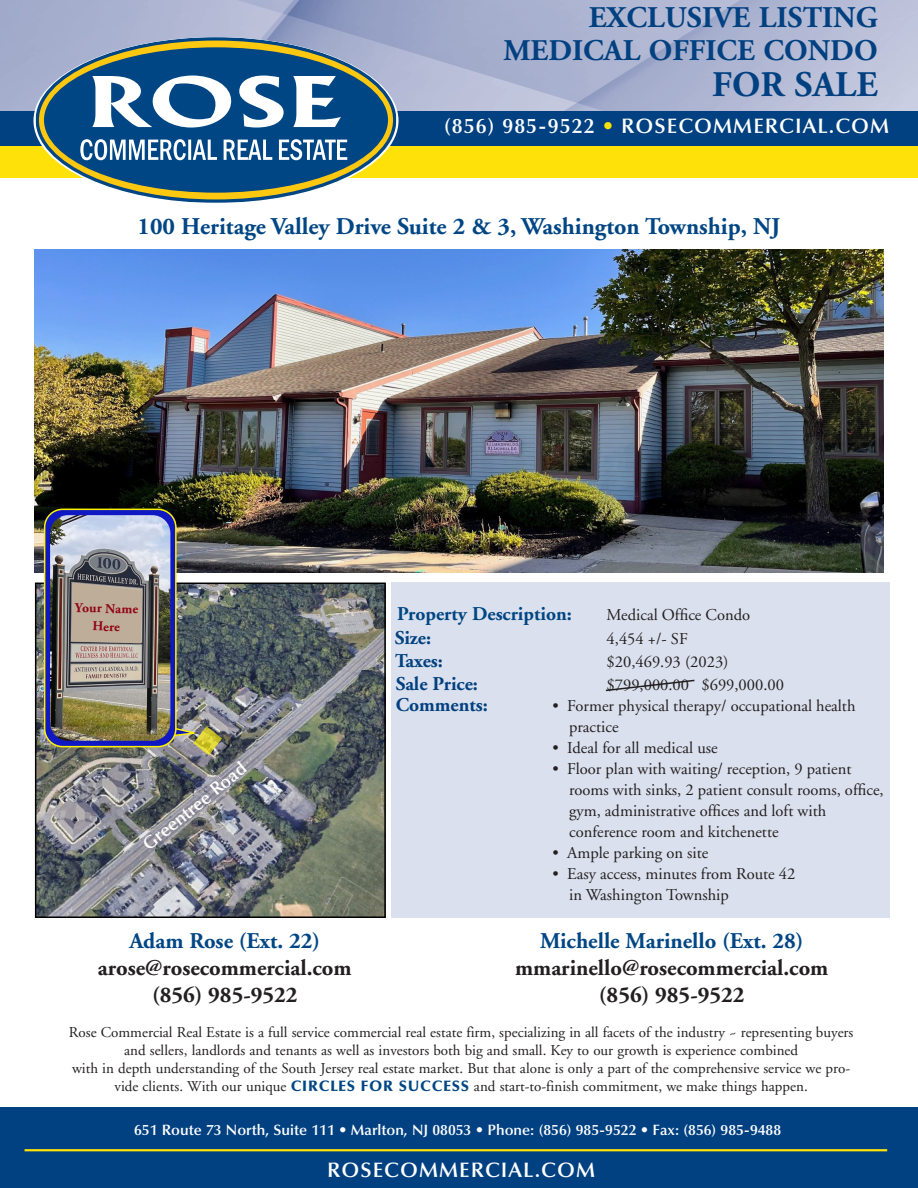
<style>
.page{position:relative;width:918px;height:1188px;background:#fff}
.page>*{position:absolute;margin:0;border:0;box-sizing:border-box;transform-origin:0 0}
.t1{font:700 36px "Adobe Garamond";color:#014181}
.t2{font:700 30px "Adobe Garamond";color:#014181}
.t3{font:700 24px "Adobe Garamond";color:#004684}
.t4{font:700 22.5px "Adobe Garamond";color:#231f20}
.t5{font:700 22.5px "Adobe Garamond";color:#004684}
.t6{font:600 21px "Optima";letter-spacing:.05em;color:#fff}
.t7{font:700 19.5px "Adobe Garamond";color:#014181}
.t8{font:700 19.5px "Adobe Garamond";color:#004684}
.t9{font:600 18px "Optima";color:#fff}
.t10{font:16.5px/21px "Adobe Garamond";color:#231f20}
.t11{font:15px/18px "Adobe Garamond";color:#231f20;text-align:center}
.t12{font:600 15px "Optima";color:#fff}
.t13{font:700 13.5px "Adobe Garamond Pro";color:#910416}
.s1{color:#ffe10a}
.s2{font-family:"Optima";font-weight:900;color:#004684}
</style>
<div class="page">
<div style="left:0;top:140px;width:918px;height:38px;background:#ffe10a"></div>
<div style="left:0;top:108px;width:918px;height:38px;background:#014181"></div>
<div style="left:0;top:1107px;width:918px;height:81px;background:#014181"></div>
<hr style="left:25px;top:1149px;width:862px;height:2px;background:#ffe10a">
<img style="left:0;top:0;width:918px;height:110px">
<svg style="left:36px;top:37px;width:360px;height:166px"></svg>
<svg style="left:44px;top:47px;width:344px;height:146px;fill:#004684"></svg>
<svg style="left:92px;top:76px;width:249px;height:52px"></svg>
<svg style="left:80px;top:139px;width:267px;height:21px;background:#6a92b7"></svg>
<img style="left:35px;top:249px;width:848px;height:323px">
<div style="left:391px;top:583px;width:498px;height:335px;background:#dae0ed"></div>
<img style="left:38px;top:586px;width:345px;height:329px">
<div style="left:35px;top:583px;width:351px;height:335px;border:2px solid #000"></div>
<svg style="left:114px;top:713px;width:108px;height:42px;background:#969478"></svg>
<div style="left:45px;top:509px;width:131px;height:238px;background:#0f18c3;border-radius:18px"></div>
<div style="left:44px;top:509px;width:133px;height:238px;border:2px solid #fff101;border-radius:18px"></div>
<img style="left:50px;top:515px;width:120px;height:226px">
<svg style="left:71px;top:583px;width:71px;height:60px;background:#b7a794"></svg>
<svg style="left:605px;top:679px;width:90px;height:13px"></svg>
<p class="t2" style="left:589px;top:1px;width:290px">EXCLUSIVE LISTING</p>
<p class="t2" style="left:503px;top:34px;width:376px">MEDICAL OFFICE CONDO</p>
<p class="t1" style="left:712px;top:65px;width:167px">FOR SALE</p>
<p class="t6" style="left:444px;top:113px;width:447px">(856) 985-9522 <span class="s1">•</span> ROSECOMMERCIAL.COM</p>
<p class="t3" style="left:138px;top:213px;width:644px">100 Heritage Valley Drive Suite 2 &amp; 3, Washington Township, NJ</p>
<p class="t13" style="left:75px;top:600px;width:65px;rotate:2deg">Your Name</p>
<p class="t13" style="left:93px;top:618px;width:29px;rotate:2deg">Here</p>
<p class="t9" style="left:138px;top:838px;width:129px;rotate:-39deg">Greentree Road</p>
<p class="t5" style="left:129px;top:928px;width:192px">Adam Rose (Ext. 22)</p>
<p class="t4" style="left:98px;top:955px;width:255px">arose@rosecommercial.com</p>
<p class="t4" style="left:152px;top:982px;width:147px">(856) 985-9522</p>
<p class="t8" style="left:397px;top:603px;width:176px">Property Description:</p>
<p class="t10" style="left:607px;top:605px;width:145px">Medical Office Condo</p>
<p class="t7" style="left:395px;top:627px;width:38px">Size:</p>
<p class="t10" style="left:607px;top:628px;width:83px">4,454 +/- SF</p>
<p class="t7" style="left:395px;top:650px;width:50px">Taxes:</p>
<p class="t10" style="left:607px;top:652px;width:123px">$20,469.93 (2023)</p>
<p class="t7" style="left:396px;top:674px;width:84px">Sale Price:</p>
<p class="t10" style="left:607px;top:675px;width:179px">$799,000.00 $699,000.00</p>
<p class="t7" style="left:396px;top:695px;width:94px">Comments:</p>
<p class="t10" style="left:569px;top:696px;width:288px;text-indent:-17px">• Former physical therapy/ occupational health practice</p>
<p class="t10" style="left:553px;top:738px;width:167px">• Ideal for all medical use</p>
<p class="t10" style="left:569px;top:759px;width:316px;text-indent:-16px">• Floor plan with waiting/ reception, 9 patient rooms with sinks, 2 patient consult rooms, office, gym, administrative offices and loft with</p>
<p class="t10" style="left:569px;top:822px;width:211px">conference room and kitchenette</p>
<p class="t10" style="left:553px;top:843px;width:157px">• Ample parking on site</p>
<p class="t10" style="left:553px;top:864px;width:244px">• Easy access, minutes from Route 42</p>
<p class="t10" style="left:569px;top:885px;width:161px">in Washington Township</p>
<p class="t5" style="left:540px;top:928px;width:265px">Michelle Marinello (Ext. 28)</p>
<p class="t4" style="left:515px;top:955px;width:315px">mmarinello@rosecommercial.com</p>
<p class="t4" style="left:599px;top:982px;width:147px">(856) 985-9522</p>
<p class="t11" style="left:69px;top:1024px;width:786px">Rose Commercial Real Estate is a full service commercial real estate firm, specializing in all facets of the industry ~ representing buyers and sellers, landlords and tenants as well as investors both big and small. Key to our growth is experience combined<br>with in depth understanding of the South Jersey real estate market. But that alone is only a part of the comprehensive service we pro&shy;vide clients. With our unique <span class="s2">CIRCLES FOR SUCCESS</span> and start-to-finish commitment, we make things happen.</p>
<p class="t12" style="left:134px;top:1121px;width:649px">651 Route 73 North, Suite 111 • Marlton, NJ 08053 • Phone: (856) 985-9522 • Fax: (856) 985-9488</p>
<p class="t6" style="left:327px;top:1157px;width:269px">ROSECOMMERCIAL.COM</p>
</div>
